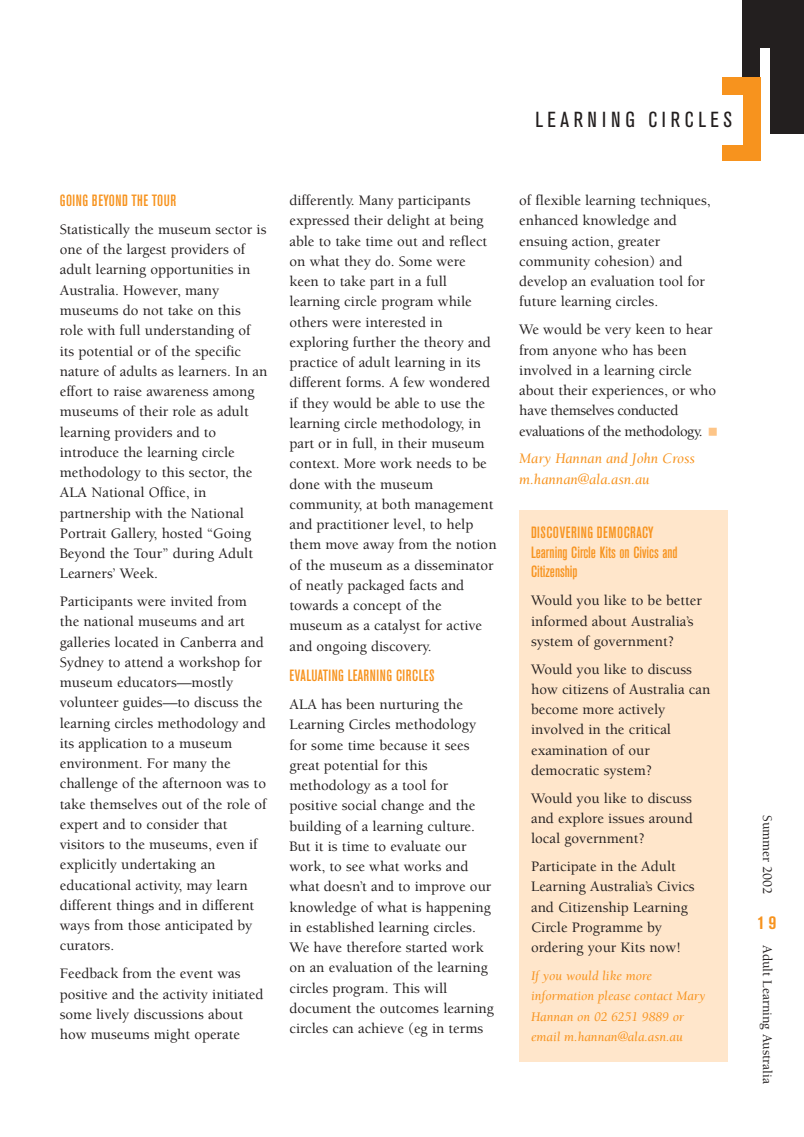
<style>
.page{position:relative;width:804px;height:1137px;background:#fff}
.page>*{position:absolute;margin:0;border:0;box-sizing:border-box;transform-origin:0 0}
.t1{font:condensed 122.85px "Akzidenz Grotesk BE";color:#fff}
.t2{font:condensed 21.6px "Akzidenz Grotesk BE";letter-spacing:.21em;color:#231f1f}
.t3{font:700 condensed 18.9px "Akzidenz Grotesk BE";color:#f7931e}
.t4{font:500 condensed 16.2px/19.5px "Akzidenz Grotesk BE";color:#f7931e}
.t5{font:500 condensed 16.2px "Akzidenz Grotesk BE";letter-spacing:.02em;color:#f7931e}
.t6{font:500 14.85px/20.2px "Berkeley";color:#231f1f}
.t7{font:italic 14.85px/20.2px "Berkeley";color:#f7931e}
.t8{font:italic 13.5px/20.2px "Berkeley";color:#f7931e}
.t9{font:500 13.5px "Berkeley";color:#231f1f}
</style>
<div class="page">
<svg style="left:519px;top:0;width:285px;height:1062px"></svg>
<svg style="left:709px;top:427px;width:8px;height:8px"></svg>
<h2 class="t2" style="left:535px;top:112px;width:198px">LEARNING CIRCLES</h2>
<p class="t5" style="left:60px;top:195px;width:118px">GOING BEYOND THE TOUR</p>
<p class="t6" style="left:60px;top:221px;width:209px">Statistically the museum sector is one of the largest providers of adult learning opportunities in<br>Australia. However, many museums do not take on this role with full understanding of its potential or of the specific nature of adults as learners. In an effort to raise awareness among museums of their role as adult learning providers and to introduce the learning circle methodology to this sector, the<br>ALA National Office, in partnership with the National<br>Portrait Gallery, hosted “Going<br>Beyond the Tour” during Adult<br>Learners’ Week.</p>
<p class="t6" style="left:60px;top:593px;width:208px">Participants were invited from the national museums and art galleries located in Canberra and<br>Sydney to attend a workshop for museum educators—mostly volunteer guides—to discuss the learning circles methodology and its application to a museum environment. For many the challenge of the afternoon was to take themselves out of the role of expert and to consider that visitors to the museums, even if explicitly undertaking an educational activity, may learn different things and in different ways from those anticipated by curators.</p>
<p class="t6" style="left:60px;top:965px;width:205px">Feedback from the event was positive and the activity initiated some lively discussions about how museums might operate</p>
<p class="t6" style="left:289px;top:192px;width:208px">differently. Many participants expressed their delight at being able to take time out and reflect on what they do. Some were keen to take part in a full learning circle program while others were interested in exploring further the theory and practice of adult learning in its different forms. A few wondered if they would be able to use the learning circle methodology, in part or in full, in their museum context. More work needs to be done with the museum community, at both management and practitioner level, to help them move away from the notion of the museum as a disseminator of neatly packaged facts and towards a concept of the museum as a catalyst for active and ongoing discovery.</p>
<p class="t5" style="left:289px;top:670px;width:146px">EVALUATING LEARNING CIRCLES</p>
<p class="t6" style="left:289px;top:696px;width:206px">ALA has been nurturing the<br>Learning Circles methodology for some time because it sees great potential for this methodology as a tool for positive social change and the building of a learning culture.<br>But it is time to evaluate our work, to see what works and what doesn’t and to improve our knowledge of what is happening in established learning circles.<br>We have therefore started work on an evaluation of the learning circles program. This will document the outcomes learning circles can achieve (eg in terms</p>
<p class="t6" style="left:519px;top:192px;width:193px">of flexible learning techniques, enhanced knowledge and ensuing action, greater community cohesion) and develop an evaluation tool for future learning circles.</p>
<p class="t6" style="left:519px;top:321px;width:198px">We would be very keen to hear from anyone who has been involved in a learning circle about their experiences, or who have themselves conducted evaluations of the methodology.</p>
<p class="t7" style="left:519px;top:450px;width:177px">Mary Hannan and John Cross m.hannan@ala.asn.au</p>
<p class="t4" style="left:531px;top:524px;width:148px">DISCOVERING DEMOCRACY<br>Learning Circle Kits on Civics and<br>Citizenship</p>
<p class="t6" style="left:531px;top:592px;width:172px">Would you like to be better informed about Australia’s system of government?</p>
<p class="t6" style="left:531px;top:660px;width:181px">Would you like to discuss how citizens of Australia can become more actively involved in the critical examination of our democratic system?</p>
<p class="t6" style="left:531px;top:789px;width:163px;text-align:justify">Would you like to discuss and explore issues around local government?</p>
<p class="t6" style="left:531px;top:858px;width:165px">Participate in the Adult<br>Learning Australia’s Civics and Citizenship Learning<br>Circle Programme by ordering your Kits now!</p>
<p class="t8" style="left:531px;top:967px;width:176px">If you would like more information please contact Mary<br>Hannan on 02 6251 9889 or email m.hannan@ala.asn.au</p>
<h1 class="t1" style="left:755px;top:48px;width:22px">l</h1>
<p class="t9" style="left:772px;top:815px;width:80px;rotate:90deg">Summer 2002</p>
<p class="t3" style="left:757px;top:916px;width:20px">19</p>
<p class="t9" style="left:772px;top:945px;width:141px;rotate:90deg">Adult Learning Australia</p>
</div>
